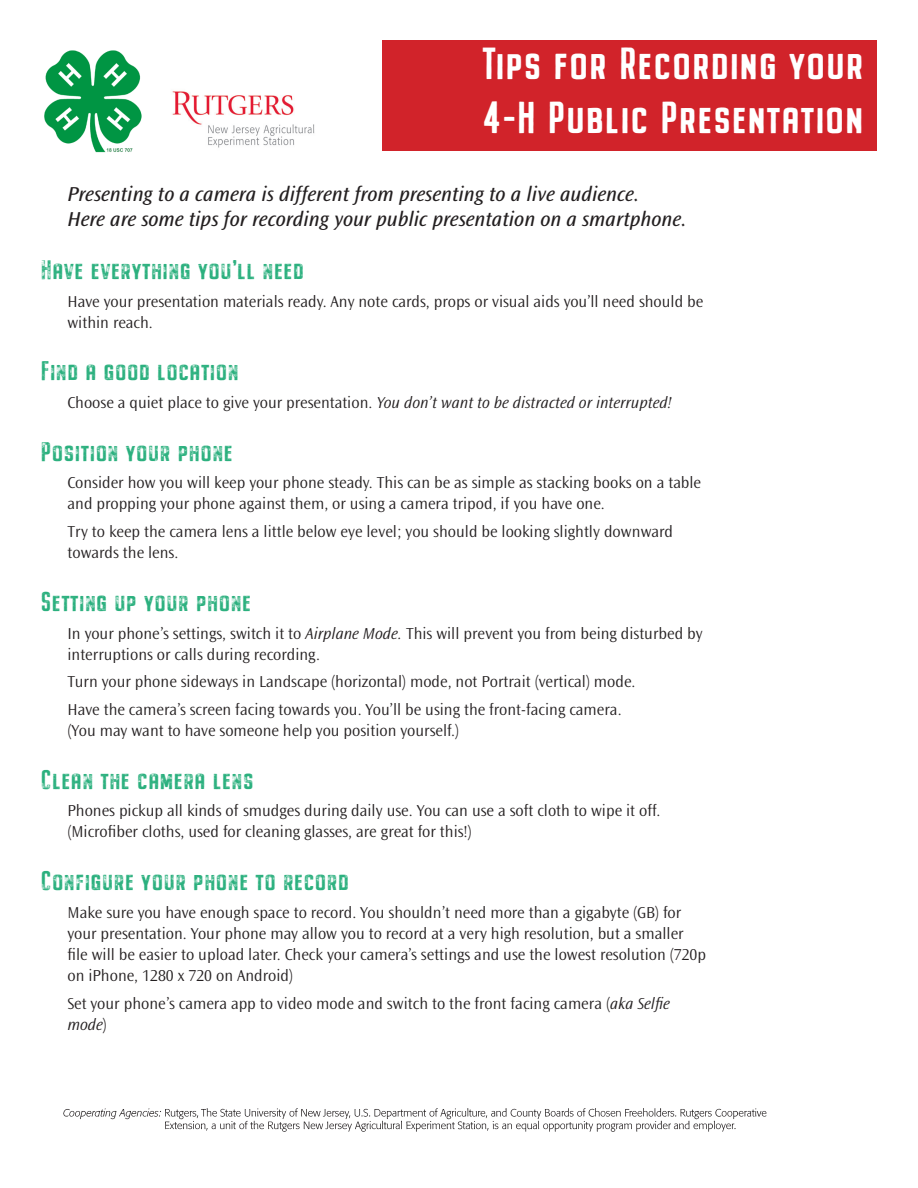
<style>
.page{position:relative;width:918px;height:1188px;background:#fff}
.page>*{position:absolute;margin:0;border:0;box-sizing:border-box;transform-origin:0 0}
.t1{font:45px/54px "Buckwheat TC";color:#fff}
.Header_One{font:27px "Buckwheat TC Rough";color:#2bb07e}
.Body_Text{font:italic 21px/25.2px "Ocean Sans Std";color:#231f20}
.Body_Text-2{font:300 16.5px/21px "Ocean Sans Std";color:#231f20}
.s1{font-style:italic}
</style>
<div class="page">
<img style="left:44px;top:50px;width:98px;height:103px">
<img style="left:172px;top:91px;width:143px;height:57px">
<div style="left:382px;top:40px;width:496px;height:111px;background:#d1232a"></div>
<img style="left:64px;top:1108px;width:703px;height:24px">
<p class="t1" style="left:482px;top:36px;width:384px">Tips for Recording your<br>4-H Public Presentation</p>
<p class="Body_Text" style="left:68px;top:182px;width:621px">Presenting to a camera is different from presenting to a live audience.<br>Here are some tips for recording your public presentation on a smartphone.</p>
<p class="Header_One" style="left:40px;top:253px;width:265px">Have everything you’ll need</p>
<p class="Body_Text-2" style="left:68px;top:291px;width:637px">Have your presentation materials ready. Any note cards, props or visual aids you’ll need should be within reach.</p>
<p class="Header_One" style="left:40px;top:355px;width:200px">Find a good location</p>
<p class="Body_Text-2" style="left:68px;top:392px;width:606px">Choose a quiet place to give your presentation. <span class="s1">You don’t want to be distracted or interrupted!</span></p>
<p class="Header_One" style="left:40px;top:435px;width:194px">Position your phone</p>
<p class="Body_Text-2" style="left:68px;top:473px;width:635px">Consider how you will keep your phone steady. This can be as simple as stacking books on a table and propping your phone against them, or using a camera tripod, if you have one.</p>
<p class="Body_Text-2" style="left:68px;top:521px;width:607px">Try to keep the camera lens a little below eye level; you should be looking slightly downward towards the lens.</p>
<p class="Header_One" style="left:40px;top:585px;width:212px">Setting up your phone</p>
<p class="Body_Text-2" style="left:68px;top:623px;width:637px">In your phone’s settings, switch it to <span class="s1">Airplane Mode.</span> This will prevent you from being disturbed by interruptions or calls during recording.</p>
<p class="Body_Text-2" style="left:68px;top:672px;width:570px">Turn your phone sideways in Landscape (horizontal) mode, not Portrait (vertical) mode.</p>
<p class="Body_Text-2" style="left:68px;top:699px;width:556px">Have the camera’s screen facing towards you. You’ll be using the front-facing camera. (You may want to have someone help you position yourself.)</p>
<p class="Header_One" style="left:40px;top:763px;width:215px">Clean the camera lens</p>
<p class="Body_Text-2" style="left:68px;top:801px;width:594px">Phones pickup all kinds of smudges during daily use. You can use a soft cloth to wipe it off. (Microfiber cloths, used for cleaning glasses, are great for this!)</p>
<p class="Header_One" style="left:40px;top:864px;width:310px">Configure your phone to record</p>
<p class="Body_Text-2" style="left:68px;top:902px;width:640px">Make sure you have enough space to record. You shouldn’t need more than a gigabyte (GB) for your presentation. Your phone may allow you to record at a very high resolution, but a smaller file will be easier to upload later. Check your camera’s settings and use the lowest resolution (720p on iPhone, 1280 x 720 on Android)</p>
<p class="Body_Text-2" style="left:68px;top:993px;width:604px">Set your phone’s camera app to video mode and switch to the front facing camera (<span class="s1">aka Selfie mode</span>)</p>
</div>
